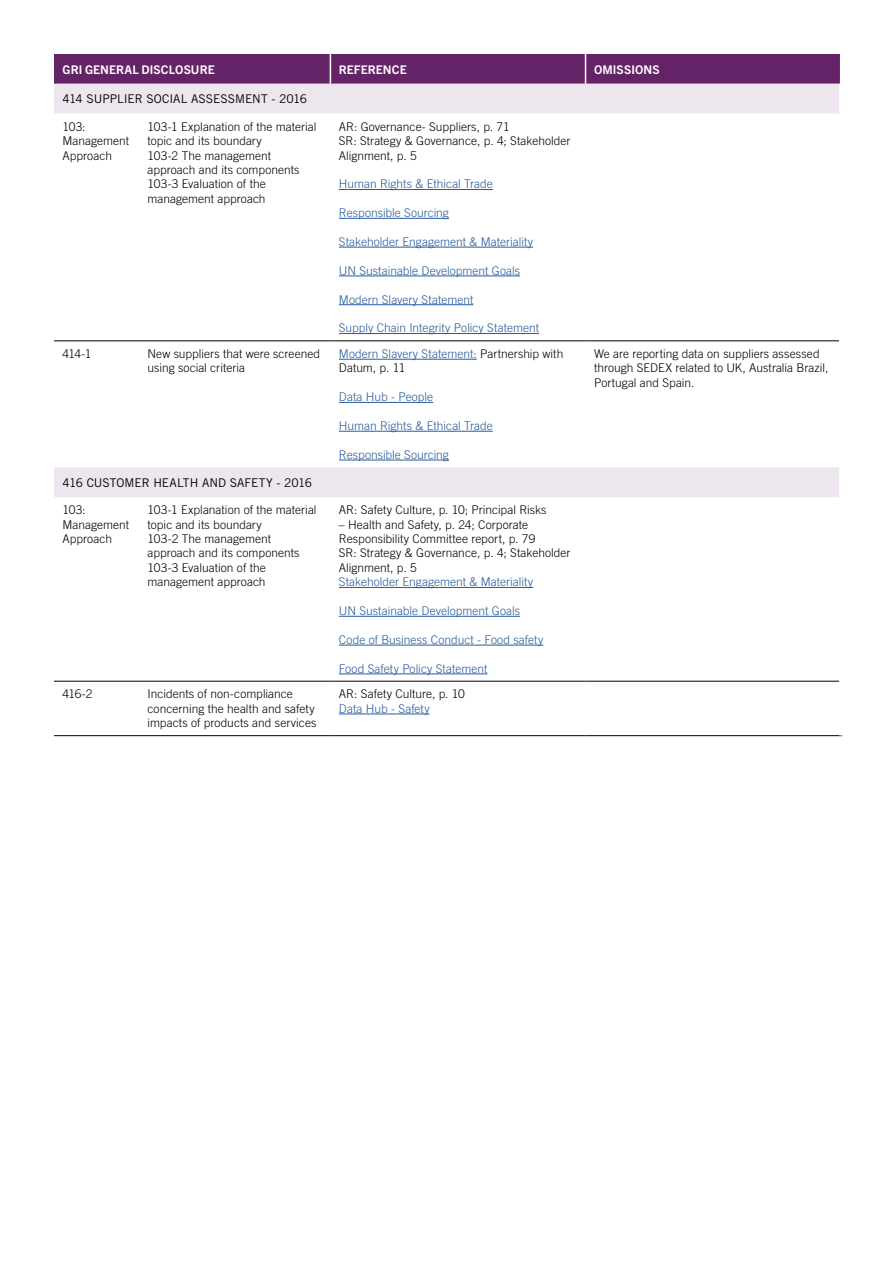
<style>
.page{position:relative;width:893px;height:1263px;background:#fff}
.page>*{position:absolute;margin:0;border:0;box-sizing:border-box;transform-origin:0 0}
.t1{font:300 12px/14.4px "Trade Gothic LT Std";color:#000}
.t2{font:300 12px "Trade Gothic LT Std";color:#275b9b}
.t3{font:12px "Trade Gothic LT Std";letter-spacing:-.005em;color:#000}
.t4{font:700 12px "Trade Gothic Next LT Pro";letter-spacing:.01em;color:#fff}
.s1{color:#275b9b}
</style>
<div class="page">
<div style="left:54px;top:54px;width:786px;height:30px;background:#642367"></div>
<svg style="left:54px;top:84px;width:785px;height:413px"></svg>
<hr style="left:54px;top:341px;width:85px;height:1px;background:#000">
<hr style="left:139px;top:341px;width:191px;height:1px;background:#000">
<hr style="left:330px;top:341px;width:255px;height:1px;background:#000">
<hr style="left:585px;top:341px;width:254px;height:1px;background:#000">
<hr style="left:54px;top:681px;width:85px;height:1px;background:#000">
<hr style="left:139px;top:681px;width:191px;height:1px;background:#000">
<hr style="left:330px;top:681px;width:255px;height:1px;background:#000">
<hr style="left:585px;top:681px;width:254px;height:1px;background:#000">
<hr style="left:54px;top:735px;width:85px;height:1px;background:#000">
<hr style="left:139px;top:735px;width:191px;height:1px;background:#000">
<hr style="left:330px;top:735px;width:255px;height:1px;background:#000">
<hr style="left:585px;top:735px;width:257px;height:1px;background:#000">
<hr style="left:330px;top:54px;width:1px;height:30px;background:#fff">
<hr style="left:585px;top:54px;width:1px;height:30px;background:#fff">
<hr style="left:339px;top:189px;width:154px;height:1px;background:#275b9b">
<hr style="left:339px;top:218px;width:110px;height:1px;background:#275b9b">
<hr style="left:339px;top:247px;width:194px;height:1px;background:#275b9b">
<hr style="left:339px;top:276px;width:181px;height:1px;background:#275b9b">
<hr style="left:339px;top:304px;width:134px;height:1px;background:#275b9b">
<hr style="left:339px;top:333px;width:200px;height:1px;background:#275b9b">
<hr style="left:339px;top:359px;width:138px;height:1px;background:#275b9b">
<hr style="left:339px;top:402px;width:94px;height:1px;background:#275b9b">
<hr style="left:339px;top:431px;width:154px;height:1px;background:#275b9b">
<hr style="left:339px;top:460px;width:110px;height:1px;background:#275b9b">
<hr style="left:339px;top:587px;width:194px;height:1px;background:#275b9b">
<hr style="left:339px;top:616px;width:181px;height:1px;background:#275b9b">
<hr style="left:339px;top:645px;width:204px;height:1px;background:#275b9b">
<hr style="left:339px;top:674px;width:148px;height:1px;background:#275b9b">
<hr style="left:339px;top:714px;width:91px;height:1px;background:#275b9b">
<p class="t4" style="left:63px;top:61px;width:154px">GRI GENERAL DISCLOSURE</p>
<p class="t4" style="left:339px;top:61px;width:69px">REFERENCE</p>
<p class="t4" style="left:594px;top:61px;width:67px">OMISSIONS</p>
<p class="t3" style="left:63px;top:91px;width:246px">414 SUPPLIER SOCIAL ASSESSMENT - 2016</p>
<p class="t1" style="left:63px;top:119px;width:68px">103:<br>Management<br>Approach</p>
<p class="t1" style="left:148px;top:119px;width:170px">103-1 Explanation of the material topic and its boundary<br>103-2 The management approach and its components<br>103-3 Evaluation of the management approach</p>
<p class="t1" style="left:339px;top:119px;width:233px">AR: Governance- Suppliers, p. 71<br>SR: Strategy &amp; Governance, p. 4; Stakeholder<br>Alignment, p. 5</p>
<p class="t2" style="left:339px;top:177px;width:155px">Human Rights &amp; Ethical Trade</p>
<p class="t2" style="left:339px;top:206px;width:112px">Responsible Sourcing</p>
<p class="t2" style="left:339px;top:235px;width:196px">Stakeholder Engagement &amp; Materiality</p>
<p class="t2" style="left:339px;top:263px;width:183px">UN Sustainable Development Goals</p>
<p class="t2" style="left:339px;top:292px;width:136px">Modern Slavery Statement</p>
<p class="t2" style="left:339px;top:321px;width:202px">Supply Chain Integrity Policy Statement</p>
<p class="t1" style="left:63px;top:346px;width:31px">414-1</p>
<p class="t1" style="left:148px;top:346px;width:174px">New suppliers that were screened using social criteria</p>
<p class="t1" style="left:339px;top:346px;width:226px"><span class="s1">Modern Slavery Statement:</span> Partnership with<br>Datum, p. 11</p>
<p class="t2" style="left:339px;top:390px;width:96px">Data Hub - People</p>
<p class="t2" style="left:339px;top:419px;width:155px">Human Rights &amp; Ethical Trade</p>
<p class="t2" style="left:339px;top:447px;width:112px">Responsible Sourcing</p>
<p class="t3" style="left:63px;top:475px;width:251px">416 CUSTOMER HEALTH AND SAFETY - 2016</p>
<p class="t1" style="left:63px;top:503px;width:68px">103:<br>Management<br>Approach</p>
<p class="t1" style="left:148px;top:503px;width:170px">103-1 Explanation of the material topic and its boundary<br>103-2 The management approach and its components<br>103-3 Evaluation of the management approach</p>
<p class="t1" style="left:339px;top:503px;width:209px">AR: Safety Culture, p. 10; Principal Risks</p>
<p class="t1" style="left:339px;top:517px;width:233px">– Health and Safety, p. 24; Corporate Responsibility Committee report, p. 79<br>SR: Strategy &amp; Governance, p. 4; Stakeholder Alignment, p. 5</p>
<p class="t2" style="left:339px;top:575px;width:196px">Stakeholder Engagement &amp; Materiality</p>
<p class="t2" style="left:339px;top:604px;width:183px">UN Sustainable Development Goals</p>
<p class="t2" style="left:339px;top:632px;width:206px">Code of Business Conduct - Food safety</p>
<p class="t2" style="left:339px;top:661px;width:150px">Food Safety Policy Statement</p>
<p class="t1" style="left:62px;top:687px;width:31px">416-2</p>
<p class="t1" style="left:148px;top:687px;width:171px">Incidents of non-compliance concerning the health and safety impacts of products and services</p>
<p class="t1" style="left:339px;top:687px;width:127px">AR: Safety Culture, p. 10</p>
<p class="t2" style="left:339px;top:701px;width:92px">Data Hub - Safety</p>
<p class="t1" style="left:594px;top:346px;width:236px">We are reporting data on suppliers assessed through SEDEX related to UK, Australia Brazil,<br>Portugal and Spain.</p>
</div>
